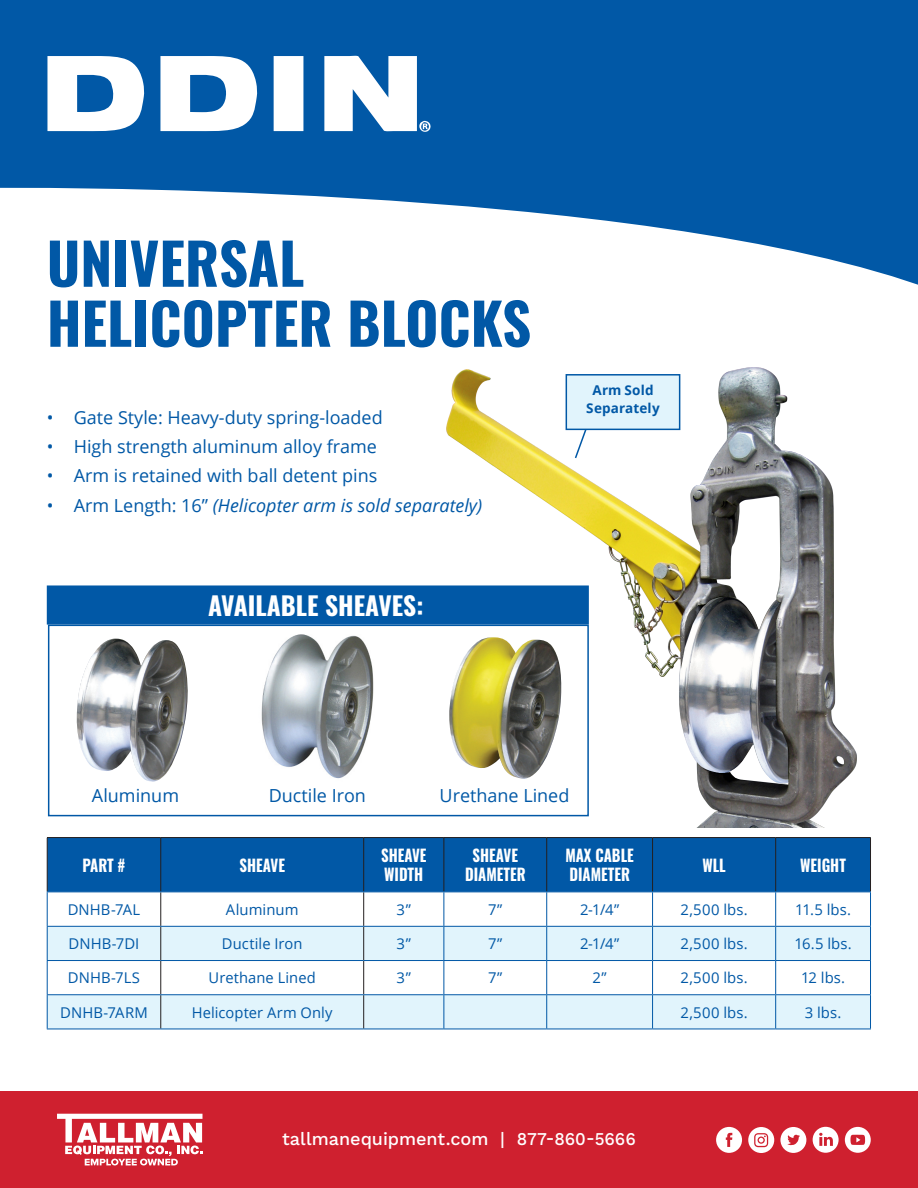
<style>
.page{position:relative;width:918px;height:1188px;background:#fff}
.page>*{position:absolute;margin:0;border:0;box-sizing:border-box;transform-origin:0 0}
.t1{font:700 57px "Oswald";color:#0158a6}
.t2{font:700 25.5px "Oswald";color:#fff}
.t3{font:18px "Open Sans";color:#0158a6}
.t4{font:italic 18px "Open Sans";color:#0158a6}
.t5{font:500 18px "Work Sans";color:#fff}
.t6{font:700 16.5px/19.8px "Oswald";color:#fff;scale:.9 1}
.t7{font:14.85px "Open Sans";letter-spacing:.005em;color:#0158a6}
.Catalog_-_Descriptio{font:700 13.5px "Open Sans";letter-spacing:.015em;color:#0158a6}
.s1{font-style:normal}
</style>
<div class="page">
<div style="left:0;top:1091px;width:918px;height:97px;background:#cf202f"></div>
<svg style="left:57px;top:1114px;width:146px;height:51px"></svg>
<svg style="left:0;top:155px;width:918px;height:130px"></svg>
<svg style="left:716px;top:1127px;width:26px;height:26px"></svg>
<svg style="left:813px;top:1127px;width:26px;height:26px"></svg>
<svg style="left:780px;top:1127px;width:26px;height:26px"></svg>
<svg style="left:748px;top:1127px;width:26px;height:26px"></svg>
<svg style="left:845px;top:1127px;width:26px;height:26px"></svg>
<div style="left:0;top:0;width:918px;height:155px;background:#0158a6"></div>
<img style="left:47px;top:56px;width:384px;height:76px">
<div style="left:48px;top:838px;width:822px;height:53px;background:#0158a6"></div>
<svg style="left:48px;top:892px;width:822px;height:34px"></svg>
<div style="left:48px;top:927px;width:822px;height:102px;background:#e1f4fc"></div>
<svg style="left:48px;top:961px;width:822px;height:33px"></svg>
<hr style="left:47px;top:837px;width:114px;height:1px;background:#231f20">
<hr style="left:47px;top:838px;width:1px;height:53px;background:#231f20">
<hr style="left:161px;top:837px;width:203px;height:1px;background:#231f20">
<hr style="left:161px;top:838px;width:1px;height:53px;background:#231f20">
<hr style="left:364px;top:837px;width:80px;height:1px;background:#231f20">
<hr style="left:363px;top:838px;width:1px;height:53px;background:#231f20">
<hr style="left:444px;top:837px;width:103px;height:1px;background:#231f20">
<hr style="left:444px;top:838px;width:1px;height:53px;background:#231f20">
<hr style="left:547px;top:837px;width:106px;height:1px;background:#231f20">
<hr style="left:546px;top:838px;width:1px;height:53px;background:#231f20">
<hr style="left:653px;top:837px;width:123px;height:1px;background:#231f20">
<hr style="left:652px;top:838px;width:1px;height:53px;background:#231f20">
<hr style="left:776px;top:837px;width:95px;height:1px;background:#231f20">
<hr style="left:775px;top:838px;width:1px;height:53px;background:#231f20">
<hr style="left:870px;top:838px;width:1px;height:53px;background:#231f20">
<hr style="left:161px;top:892px;width:1px;height:34px;background:#231f20">
<hr style="left:363px;top:892px;width:1px;height:34px;background:#231f20">
<hr style="left:161px;top:927px;width:1px;height:33px;background:#231f20">
<hr style="left:363px;top:927px;width:1px;height:33px;background:#231f20">
<hr style="left:161px;top:961px;width:1px;height:33px;background:#231f20">
<hr style="left:363px;top:961px;width:1px;height:33px;background:#231f20">
<hr style="left:161px;top:995px;width:1px;height:34px;background:#231f20">
<hr style="left:363px;top:995px;width:1px;height:34px;background:#231f20">
<hr style="left:47px;top:892px;width:1px;height:34px;background:#0158a6">
<hr style="left:47px;top:891px;width:114px;height:1px;background:#0158a6">
<hr style="left:161px;top:891px;width:203px;height:1px;background:#0158a6">
<hr style="left:364px;top:891px;width:80px;height:1px;background:#0158a6">
<hr style="left:443px;top:892px;width:1px;height:34px;background:#0158a6">
<hr style="left:444px;top:891px;width:103px;height:1px;background:#0158a6">
<hr style="left:547px;top:891px;width:106px;height:1px;background:#0158a6">
<hr style="left:653px;top:891px;width:123px;height:1px;background:#0158a6">
<hr style="left:776px;top:891px;width:95px;height:1px;background:#0158a6">
<hr style="left:546px;top:892px;width:1px;height:34px;background:#0158a6">
<hr style="left:652px;top:892px;width:1px;height:34px;background:#0158a6">
<hr style="left:775px;top:892px;width:1px;height:34px;background:#0158a6">
<hr style="left:870px;top:892px;width:1px;height:34px;background:#0158a6">
<hr style="left:47px;top:927px;width:1px;height:33px;background:#0158a6">
<hr style="left:47px;top:961px;width:1px;height:33px;background:#0158a6">
<hr style="left:47px;top:995px;width:1px;height:34px;background:#0158a6">
<hr style="left:47px;top:926px;width:114px;height:1px;background:#0158a6">
<hr style="left:47px;top:960px;width:114px;height:1px;background:#0158a6">
<hr style="left:47px;top:994px;width:114px;height:1px;background:#0158a6">
<hr style="left:47px;top:1029px;width:114px;height:1px;background:#0158a6">
<hr style="left:161px;top:926px;width:203px;height:1px;background:#0158a6">
<hr style="left:161px;top:960px;width:203px;height:1px;background:#0158a6">
<hr style="left:161px;top:994px;width:203px;height:1px;background:#0158a6">
<hr style="left:161px;top:1029px;width:203px;height:1px;background:#0158a6">
<hr style="left:364px;top:926px;width:80px;height:1px;background:#0158a6">
<hr style="left:364px;top:960px;width:80px;height:1px;background:#0158a6">
<hr style="left:364px;top:994px;width:80px;height:1px;background:#0158a6">
<hr style="left:364px;top:1029px;width:80px;height:1px;background:#0158a6">
<hr style="left:443px;top:927px;width:1px;height:33px;background:#0158a6">
<hr style="left:443px;top:961px;width:1px;height:33px;background:#0158a6">
<hr style="left:443px;top:995px;width:1px;height:34px;background:#0158a6">
<hr style="left:444px;top:926px;width:103px;height:1px;background:#0158a6">
<hr style="left:547px;top:926px;width:106px;height:1px;background:#0158a6">
<hr style="left:653px;top:926px;width:123px;height:1px;background:#0158a6">
<hr style="left:776px;top:926px;width:95px;height:1px;background:#0158a6">
<hr style="left:546px;top:927px;width:1px;height:33px;background:#0158a6">
<hr style="left:652px;top:927px;width:1px;height:33px;background:#0158a6">
<hr style="left:775px;top:927px;width:1px;height:33px;background:#0158a6">
<hr style="left:870px;top:927px;width:1px;height:33px;background:#0158a6">
<hr style="left:546px;top:961px;width:1px;height:33px;background:#0158a6">
<hr style="left:652px;top:961px;width:1px;height:33px;background:#0158a6">
<hr style="left:775px;top:961px;width:1px;height:33px;background:#0158a6">
<hr style="left:870px;top:961px;width:1px;height:33px;background:#0158a6">
<hr style="left:546px;top:995px;width:1px;height:34px;background:#0158a6">
<hr style="left:652px;top:995px;width:1px;height:34px;background:#0158a6">
<hr style="left:775px;top:995px;width:1px;height:34px;background:#0158a6">
<hr style="left:870px;top:995px;width:1px;height:34px;background:#0158a6">
<hr style="left:444px;top:960px;width:103px;height:1px;background:#0158a6">
<hr style="left:547px;top:960px;width:106px;height:1px;background:#0158a6">
<hr style="left:653px;top:960px;width:123px;height:1px;background:#0158a6">
<hr style="left:776px;top:960px;width:95px;height:1px;background:#0158a6">
<hr style="left:444px;top:994px;width:103px;height:1px;background:#0158a6">
<hr style="left:547px;top:994px;width:106px;height:1px;background:#0158a6">
<hr style="left:653px;top:994px;width:123px;height:1px;background:#0158a6">
<hr style="left:776px;top:994px;width:95px;height:1px;background:#0158a6">
<hr style="left:444px;top:1029px;width:103px;height:1px;background:#0158a6">
<hr style="left:547px;top:1029px;width:106px;height:1px;background:#0158a6">
<hr style="left:653px;top:1029px;width:123px;height:1px;background:#0158a6">
<hr style="left:776px;top:1029px;width:95px;height:1px;background:#0158a6">
<img style="left:447px;top:368px;width:410px;height:460px">
<svg style="left:574px;top:430px;width:19px;height:30px"></svg>
<div style="left:47px;top:585px;width:542px;height:40px;background:#0158a6;border:2px solid #0158a6"></div>
<div style="left:48px;top:625px;width:541px;height:191px;background:#fff;border:2px solid #0158a6"></div>
<img style="left:449px;top:637px;width:113px;height:142px">
<img style="left:261px;top:634px;width:113px;height:145px">
<img style="left:76px;top:639px;width:112px;height:143px">
<div style="left:566px;top:374px;width:114px;height:56px;background:#e1f4fc;border:2px solid #0158a6"></div>
<p class="t1" style="left:47px;top:234px;width:259px">UNIVERSAL</p>
<p class="t1" style="left:47px;top:294px;width:486px">HELICOPTER BLOCKS</p>
<p class="t3" style="left:47px;top:405px;width:337px">• Gate Style: Heavy-duty spring-loaded</p>
<p class="t3" style="left:47px;top:434px;width:332px">• High strength aluminum alloy frame</p>
<p class="t3" style="left:47px;top:464px;width:332px">• Arm is retained with ball detent pins</p>
<p class="t4" style="left:47px;top:493px;width:437px"><span class="s1">• Arm Length: 16”</span> (Helicopter arm is sold separately)</p>
<p class="t2" style="left:208px;top:592px;width:217px">AVAILABLE SHEAVES:</p>
<p class="Catalog_-_Descriptio" style="left:592px;top:381px;width:63px">Arm Sold</p>
<p class="Catalog_-_Descriptio" style="left:586px;top:399px;width:75px">Separately</p>
<p class="t3" style="left:92px;top:783px;width:89px">Aluminum</p>
<p class="t3" style="left:269px;top:783px;width:99px">Ductile Iron</p>
<p class="t3" style="left:440px;top:783px;width:131px">Urethane Lined</p>
<p class="t6" style="left:82px;top:856px;width:49px">PART #</p>
<p class="t6" style="left:239px;top:856px;width:52px">SHEAVE</p>
<p class="t6" style="left:381px;top:846px;width:52px">SHEAVE<br>WIDTH</p>
<p class="t6" style="left:465px;top:846px;width:69px;text-align:center">SHEAVE<br>DIAMETER</p>
<p class="t6" style="left:565px;top:846px;width:78px">MAX CABLE<br>DIAMETER</p>
<p class="t6" style="left:702px;top:856px;width:28px">WLL</p>
<p class="t6" style="left:800px;top:856px;width:52px">WEIGHT</p>
<p class="t7" style="left:68px;top:899px;width:74px">DNHB-7AL</p>
<p class="t7" style="left:226px;top:899px;width:74px">Aluminum</p>
<p class="t7" style="left:397px;top:899px;width:16px">3”</p>
<p class="t7" style="left:488px;top:899px;width:16px">7”</p>
<p class="t7" style="left:580px;top:899px;width:41px">2-1/4”</p>
<p class="t7" style="left:681px;top:899px;width:69px">2,500 lbs.</p>
<p class="t7" style="left:795px;top:899px;width:57px">11.5 lbs.</p>
<p class="t7" style="left:69px;top:934px;width:72px">DNHB-7DI</p>
<p class="t7" style="left:222px;top:934px;width:82px">Ductile Iron</p>
<p class="t7" style="left:397px;top:934px;width:16px">3”</p>
<p class="t7" style="left:488px;top:934px;width:16px">7”</p>
<p class="t7" style="left:580px;top:934px;width:41px">2-1/4”</p>
<p class="t7" style="left:681px;top:934px;width:69px">2,500 lbs.</p>
<p class="t7" style="left:794px;top:934px;width:59px">16.5 lbs.</p>
<p class="t7" style="left:68px;top:968px;width:74px">DNHB-7LS</p>
<p class="t7" style="left:209px;top:968px;width:109px">Urethane Lined</p>
<p class="t7" style="left:397px;top:968px;width:16px">3”</p>
<p class="t7" style="left:488px;top:968px;width:16px">7”</p>
<p class="t7" style="left:593px;top:968px;width:16px">2”</p>
<p class="t7" style="left:681px;top:968px;width:69px">2,500 lbs.</p>
<p class="t7" style="left:801px;top:968px;width:46px">12 lbs.</p>
<p class="t7" style="left:60px;top:1002px;width:89px">DNHB-7ARM</p>
<p class="t7" style="left:192px;top:1002px;width:142px">Helicopter Arm Only</p>
<p class="t7" style="left:681px;top:1002px;width:69px">2,500 lbs.</p>
<p class="t7" style="left:805px;top:1002px;width:38px">3 lbs.</p>
<p class="t5" style="left:282px;top:1128px;width:355px">tallmanequipment.com | 877-860-5666</p>
</div>
